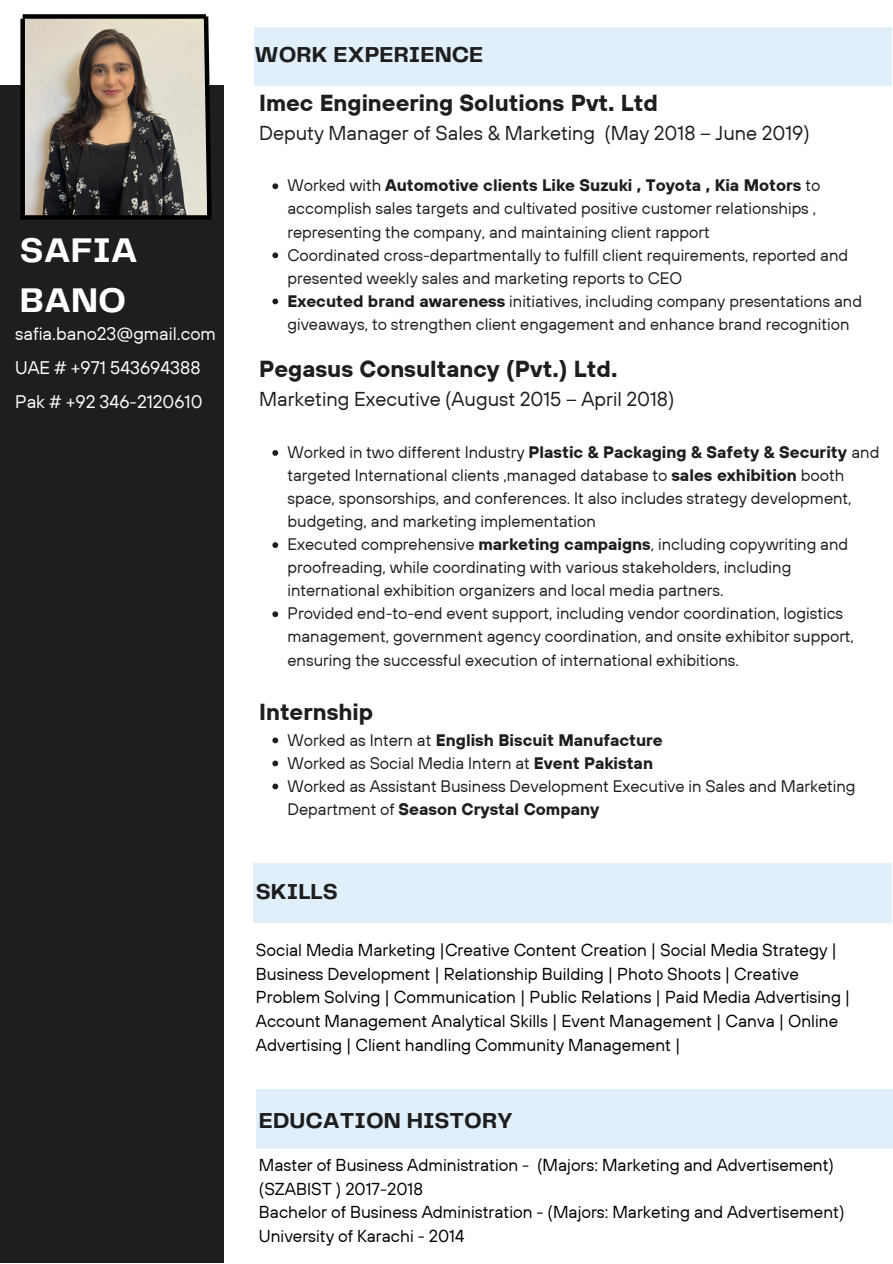
<style>
.page{position:relative;width:893px;height:1264px;background:#fff}
.page>*{position:absolute;margin:0;border:0;box-sizing:border-box;transform-origin:0 0}
.t1{font:700 35.55px/49.5px "Telegraf";color:#fff}
.t2{font:700 23.1px "TT Hoves";color:#1e1e1e}
.t3{font:700 22.5px "Telegraf";color:#1e1e1e}
.t4{font:20.1px "TT Hoves";color:#1e1e1e}
.t5{font:18.15px "TT Hoves";color:#fff}
.t6{font:17.25px/23.5px "TT Hoves";color:#000}
.t7{font:16.65px/23.1px "TT Hoves";color:#1e1e1e}
.t8{font:700 16.65px "TT Hoves";color:#1e1e1e}
.s1{font-weight:700}
.s2{font-weight:400}
</style>
<div class="page">
<div style="left:0;top:85px;width:223px;height:1177px;background:#1e1e1e"></div>
<div style="left:254px;top:27px;width:638px;height:58px;background:#e0effa"></div>
<svg style="left:272px;top:183px;width:6px;height:6px"></svg>
<svg style="left:272px;top:252px;width:6px;height:6px"></svg>
<svg style="left:272px;top:298px;width:6px;height:6px"></svg>
<svg style="left:272px;top:450px;width:6px;height:6px"></svg>
<svg style="left:272px;top:542px;width:6px;height:6px"></svg>
<svg style="left:272px;top:611px;width:6px;height:6px"></svg>
<svg style="left:272px;top:737px;width:6px;height:6px"></svg>
<svg style="left:272px;top:760px;width:6px;height:6px"></svg>
<svg style="left:272px;top:783px;width:6px;height:6px"></svg>
<div style="left:256px;top:1089px;width:636px;height:60px;background:#e0effa"></div>
<div style="left:253px;top:862px;width:639px;height:60px;background:#e0effa"></div>
<img style="left:25px;top:19px;width:176px;height:196px">
<div style="left:20px;top:215px;width:191px;height:5px;background:#000"></div>
<div style="left:23px;top:14px;width:183px;height:5px;background:#000"></div>
<div style="left:20px;top:19px;width:5px;height:196px;background:#000"></div>
<svg style="left:201px;top:14px;width:11px;height:202px"></svg>
<p class="t1" style="left:20px;top:227px;width:119px">SAFIA<br>BANO</p>
<p class="t5" style="left:15px;top:322px;width:202px">safia.bano23@gmail.com</p>
<p class="t5" style="left:15px;top:356px;width:187px">UAE # +971 543694388</p>
<p class="t5" style="left:15px;top:389px;width:189px">Pak # +92 346-2120610</p>
<p class="t3" style="left:254px;top:45px;width:230px">WORK EXPERIENCE</p>
<p class="t2" style="left:259px;top:88px;width:400px">Imec Engineering Solutions Pvt. Ltd</p>
<p class="t4" style="left:259px;top:119px;width:552px">Deputy Manager of Sales &amp; Marketing (May 2018 – June 2019)</p>
<p class="t7" style="left:287px;top:174px;width:534px">Worked with <span class="s1">Automotive clients Like Suzuki , Toyota , Kia Motors</span> to accomplish sales targets and cultivated positive customer relationships , representing the company, and maintaining client rapport</p>
<p class="t7" style="left:287px;top:243px;width:562px">Coordinated cross-departmentally to fulfill client requirements, reported and presented weekly sales and marketing reports to CEO</p>
<p class="t7" style="left:287px;top:289px;width:576px"><span class="s1">Executed brand awareness</span> initiatives, including company presentations and giveaways, to strengthen client engagement and enhance brand recognition</p>
<p class="t2" style="left:259px;top:354px;width:360px">Pegasus Consultancy (Pvt.) Ltd.</p>
<p class="t4" style="left:259px;top:386px;width:417px">Marketing Executive (August 2015 – April 2018)</p>
<p class="t7" style="left:287px;top:440px;width:593px">Worked in two different Industry <span class="s1">Plastic &amp; Packaging &amp; Safety &amp; Security</span> and targeted International clients ,managed database to <span class="s1">sales exhibition</span> booth space, sponsorships, and conferences. It also includes strategy development, budgeting, and marketing implementation</p>
<p class="t7" style="left:287px;top:532px;width:562px">Executed comprehensive <span class="s1">marketing campaigns</span>, including copywriting and proofreading, while coordinating with various stakeholders, including international exhibition organizers and local media partners.</p>
<p class="t7" style="left:287px;top:601px;width:568px">Provided end-to-end event support, including vendor coordination, logistics management, government agency coordination, and onsite exhibitor support, ensuring the successful execution of international exhibitions.</p>
<p class="t2" style="left:259px;top:697px;width:116px">Internship</p>
<p class="t8" style="left:287px;top:729px;width:377px"><span class="s2">Worked as Intern at</span> English Biscuit Manufacture</p>
<p class="t7" style="left:287px;top:751px;width:367px">Worked as Social Media Intern at <span class="s1">Event Pakistan</span></p>
<p class="t7" style="left:287px;top:774px;width:569px">Worked as Assistant Business Development Executive in Sales and Marketing<br>Department of <span class="s1">Season Crystal Company</span></p>
<p class="t3" style="left:256px;top:881px;width:83px">SKILLS</p>
<p class="t6" style="left:256px;top:938px;width:596px">Social Media Marketing |Creative Content Creation | Social Media Strategy | Business Development | Relationship Building | Photo Shoots | Creative Problem Solving | Communication | Public Relations | Paid Media Advertising | Account Management Analytical Skills | Event Management | Canva | Online Advertising | Client handling Community Management |</p>
<p class="t3" style="left:259px;top:1110px;width:255px">EDUCATION HISTORY</p>
<p class="t6" style="left:259px;top:1152px;width:576px">Master of Business Administration - (Majors: Marketing and Advertisement)</p>
<p class="t6" style="left:259px;top:1176px;width:166px">(SZABIST ) 2017-2018</p>
<p class="t6" style="left:259px;top:1200px;width:587px">Bachelor of Business Administration - (Majors: Marketing and Advertisement)</p>
<p class="t6" style="left:259px;top:1223px;width:207px">University of Karachi - 2014</p>
</div>
